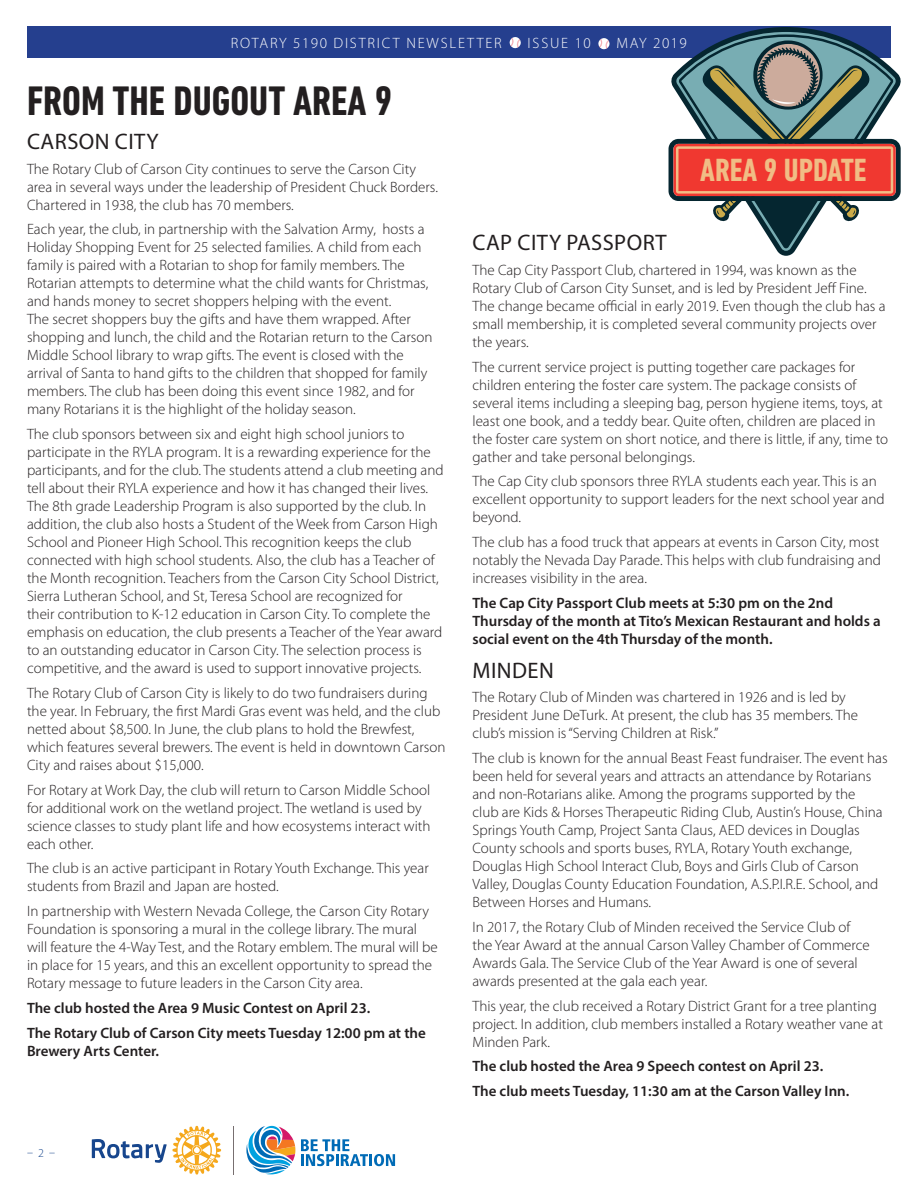
<style>
.page{position:relative;width:918px;height:1188px;background:#fff}
.page>*{position:absolute;margin:0;border:0;box-sizing:border-box;transform-origin:0 0}
.Headlines{font:700 condensed 42px "DIN Next LT Pro";color:#231f20}
.Headlines-2{font:700 condensed 32.7px "DIN Next LT Pro";color:#f0bd85}
.subheadline{font:22.5px "Myriad Pro";letter-spacing:.02em;color:#231f20}
.body{font:300 15px/18px "Myriad Pro";color:#231f20}
.body-2{font:600 15px/18px "Myriad Pro";color:#231f20}
.t1{font:300 15px "Myriad Pro";letter-spacing:.12em;color:#fff}
.t2{font:300 12px "Myriad Pro";color:#17468d}
</style>
<div class="page">
<div style="left:27px;top:26px;width:864px;height:31px;background:#253f8e"></div>
<svg style="left:509px;top:37px;width:12px;height:12px"></svg>
<svg style="left:598px;top:38px;width:12px;height:12px"></svg>
<svg style="left:92px;top:1139px;width:75px;height:24px"></svg>
<svg style="left:173px;top:1126px;width:48px;height:48px"></svg>
<hr style="left:233px;top:1126px;width:1px;height:48px;background:#776f70">
<svg style="left:246px;top:1126px;width:149px;height:48px"></svg>
<svg style="left:740px;top:27px;width:92px;height:229px"></svg>
<svg style="left:724px;top:34px;width:124px;height:214px"></svg>
<svg style="left:669px;top:40px;width:232px;height:207px"></svg>
<p class="t1" style="left:231px;top:35px;width:273px">ROTARY 5190 DISTRICT NEWSLETTER</p>
<p class="t1" style="left:528px;top:35px;width:65px">ISSUE 10</p>
<p class="t1" style="left:616px;top:35px;width:72px">MAY 2019</p>
<p class="Headlines" style="left:27px;top:77px;width:367px">FROM THE DUGOUT AREA 9</p>
<p class="subheadline" style="left:27px;top:127px;width:133px">CARSON CITY</p>
<p class="body" style="left:27px;top:160px;width:413px">The Rotary Club of Carson City continues to serve the Carson City area in several ways under the leadership of President Chuck Borders.<br>Chartered in 1938, the club has 70 members.</p>
<p class="body" style="left:27px;top:221px;width:407px">Each year, the club, in partnership with the Salvation Army, hosts a Holiday Shopping Event for 25 selected families. A child from each family is paired with a Rotarian to shop for family members. The Rotarian attempts to determine what the child wants for Christmas, and hands money to secret shoppers helping with the event.<br>The secret shoppers buy the gifts and have them wrapped. After shopping and lunch, the child and the Rotarian return to the Carson Middle School library to wrap gifts. The event is closed with the arrival of Santa to hand gifts to the children that shopped for family members. The club has been doing this event since 1982, and for many Rotarians it is the highlight of the holiday season.</p>
<p class="body" style="left:27px;top:425px;width:418px">The club sponsors between six and eight high school juniors to participate in the RYLA program. It is a rewarding experience for the participants, and for the club. The students attend a club meeting and tell about their RYLA experience and how it has changed their lives.<br>The 8th grade Leadership Program is also supported by the club. In addition, the club also hosts a Student of the Week from Carson High School and Pioneer High School. This recognition keeps the club connected with high school students. Also, the club has a Teacher of the Month recognition. Teachers from the Carson City School District, Sierra Lutheran School, and St, Teresa School are recognized for<br>their contribution to K-12 education in Carson City. To complete the emphasis on education, the club presents a Teacher of the Year award to an outstanding educator in Carson City. The selection process is competitive, and the award is used to support innovative projects.</p>
<p class="body" style="left:27px;top:684px;width:420px">The Rotary Club of Carson City is likely to do two fundraisers during the year. In February, the first Mardi Gras event was held, and the club netted about $8,500. In June, the club plans to hold the Brewfest, which features several brewers. The event is held in downtown Carson City and raises about $15,000.</p>
<p class="body" style="left:27px;top:781px;width:405px">For Rotary at Work Day, the club will return to Carson Middle School for additional work on the wetland project. The wetland is used by science classes to study plant life and how ecosystems interact with each other.</p>
<p class="body" style="left:27px;top:860px;width:403px">The club is an active participant in Rotary Youth Exchange. This year students from Brazil and Japan are hosted.</p>
<p class="body" style="left:27px;top:902px;width:412px">In partnership with Western Nevada College, the Carson City Rotary Foundation is sponsoring a mural in the college library. The mural will feature the 4-Way Test, and the Rotary emblem. The mural will be in place for 15 years, and this an excellent opportunity to spread the Rotary message to future leaders in the Carson City area.</p>
<p class="body-2" style="left:27px;top:998px;width:345px">The club hosted the Area 9 Music Contest on April 23.</p>
<p class="body-2" style="left:27px;top:1023px;width:400px">The Rotary Club of Carson City meets Tuesday 12:00 pm at the<br>Brewery Arts Center.</p>
<p class="t2" style="left:27px;top:1147px;width:30px">– 2 –</p>
<p class="Headlines-2" style="left:700px;top:152px;width:168px">AREA 9 UPDATE</p>
<p class="subheadline" style="left:472px;top:229px;width:196px">CAP CITY PASSPORT</p>
<p class="body" style="left:472px;top:261px;width:415px">The Cap City Passport Club, chartered in 1994, was known as the Rotary Club of Carson City Sunset, and is led by President Jeff Fine.<br>The change became official in early 2019. Even though the club has a small membership, it is completed several community projects over the years.</p>
<p class="body" style="left:472px;top:358px;width:417px">The current service project is putting together care packages for children entering the foster care system. The package consists of several items including a sleeping bag, person hygiene items, toys, at least one book, and a teddy bear. Quite often, children are placed in the foster care system on short notice, and there is little, if any, time to gather and take personal belongings.</p>
<p class="body" style="left:472px;top:473px;width:414px">The Cap City club sponsors three RYLA students each year. This is an excellent opportunity to support leaders for the next school year and beyond.</p>
<p class="body" style="left:472px;top:533px;width:410px;text-align:justify">The club has a food truck that appears at events in Carson City, most notably the Nevada Day Parade. This helps with club fundraising and increases visibility in the area.</p>
<p class="body-2" style="left:472px;top:593px;width:410px">The Cap City Passport Club meets at 5:30 pm on the 2nd<br>Thursday of the month at Tito’s Mexican Restaurant and holds a social event on the 4th Thursday of the month.</p>
<p class="subheadline" style="left:472px;top:656px;width:83px">MINDEN</p>
<p class="body" style="left:472px;top:689px;width:387px">The Rotary Club of Minden was chartered in 1926 and is led by<br>President June DeTurk. At present, the club has 35 members. The club’s mission is “Serving Children at Risk.”</p>
<p class="body" style="left:472px;top:749px;width:417px">The club is known for the annual Beast Feast fundraiser. The event has been held for several years and attracts an attendance by Rotarians and non-Rotarians alike. Among the programs supported by the<br>club are Kids &amp; Horses Therapeutic Riding Club, Austin’s House, China Springs Youth Camp, Project Santa Claus, AED devices in Douglas County schools and sports buses, RYLA, Rotary Youth exchange, Douglas High School Interact Club, Boys and Girls Club of Carson Valley, Douglas County Education Foundation, A.S.P.I.R.E. School, and Between Horses and Humans.</p>
<p class="body" style="left:472px;top:918px;width:399px">In 2017, the Rotary Club of Minden received the Service Club of the Year Award at the annual Carson Valley Chamber of Commerce Awards Gala. The Service Club of the Year Award is one of several awards presented at the gala each year.</p>
<p class="body" style="left:472px;top:997px;width:412px">This year, the club received a Rotary District Grant for a tree planting project. In addition, club members installed a Rotary weather vane at<br>Minden Park.</p>
<p class="body-2" style="left:472px;top:1057px;width:352px">The club hosted the Area 9 Speech contest on April 23.</p>
<p class="body-2" style="left:472px;top:1082px;width:378px">The club meets Tuesday, 11:30 am at the Carson Valley Inn.</p>
</div>
